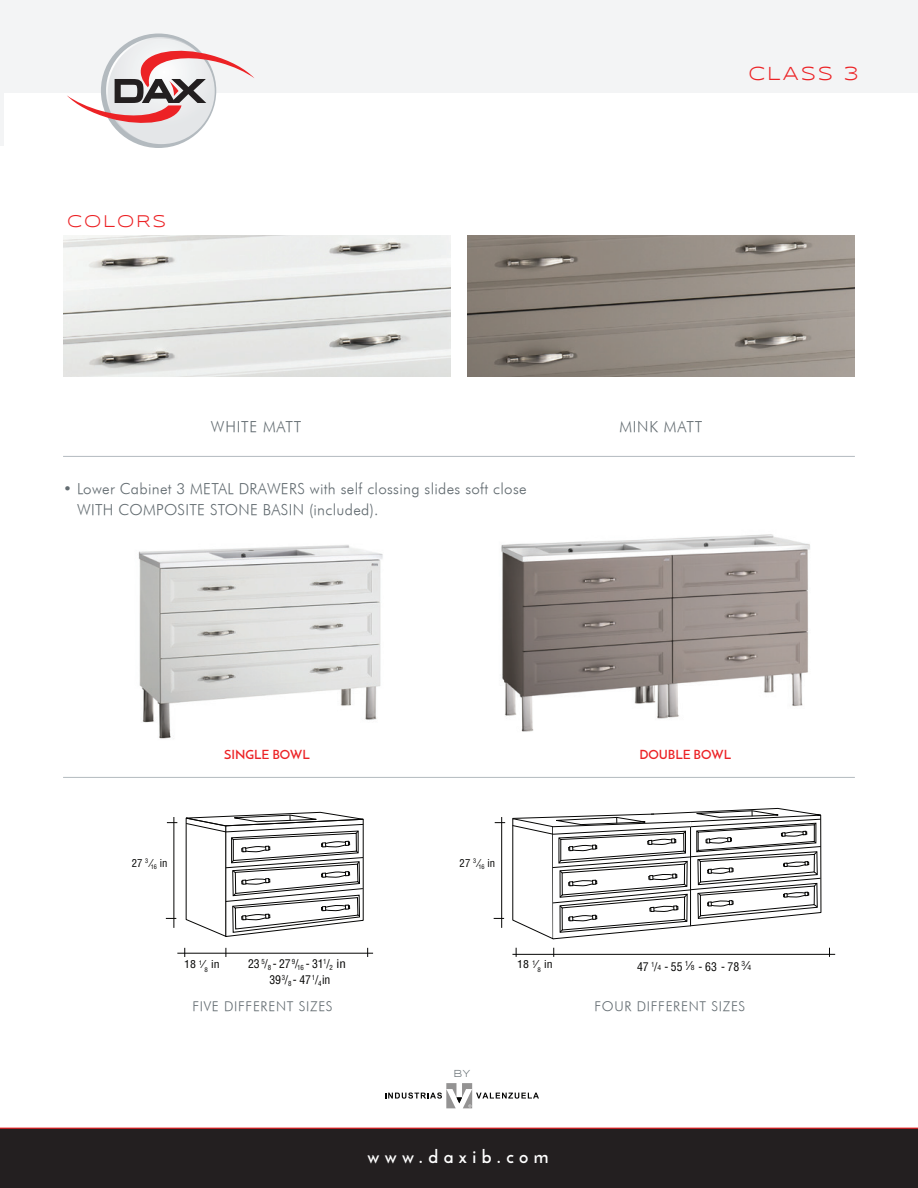
<style>
.page{position:relative;width:918px;height:1188px;background:#fff}
.page>*{position:absolute;margin:0;border:0;box-sizing:border-box;transform-origin:0 0}
.t1{font:19.5px "Syncopate";letter-spacing:.1em;color:#ec2225}
.t2{font:700 18px "Josefin Sans";letter-spacing:.3em;color:#fff}
.t3{font:17.55px "Syncopate";letter-spacing:.1em;color:#ec2225}
.t4{font:italic 15.15px/21px "Futura";letter-spacing:.02em;color:#636c71}
.t5{font:italic 15.15px "Futura";letter-spacing:.05em;color:#636c71}
.t6{font:italic 13.5px "Futura";letter-spacing:.05em;color:#636c71}
.t7{font:600 12.75px "Josefin Sans";color:#ec2225}
.t8{font:condensed 11.7px/16px "Helvetica LT Std";letter-spacing:-.02em;color:#050504;text-align:center}
.t9{font:condensed 11.7px "Helvetica LT Std";letter-spacing:-.02em;color:#050504;scale:1.1 1}
.t10{font:condensed 10.65px "Helvetica LT Std";color:#050504}
.t11{font:condensed 10.65px "Helvetica LT Std";color:#050504;scale:1.1 1}
.t12{font:10.5px "Syncopate";color:#636c71}
.t13{font:condensed 6.9px "Helvetica LT Std";color:#050504;scale:1.1 1}
.s1{font-size:6.9px}
</style>
<div class="page">
<img style="left:501px;top:534px;width:309px;height:198px">
<img style="left:138px;top:545px;width:245px;height:194px">
<svg style="left:385px;top:1083px;width:154px;height:25px"></svg>
<div style="left:0;top:0;width:918px;height:146px;background:#f3f4f5"></div>
<div style="left:5px;top:93px;width:913px;height:105px;background:#fff"></div>
<svg style="left:67px;top:37px;width:187px;height:107px"></svg>
<div style="left:0;top:1128px;width:918px;height:60px;background:#231f20"></div>
<hr style="left:0;top:1128px;width:918px;height:1px;background:#ec2225">
<img style="left:63px;top:236px;width:387px;height:141px">
<img style="left:468px;top:236px;width:387px;height:141px">
<hr style="left:63px;top:456px;width:792px;height:1px;background:#b3babf">
<hr style="left:63px;top:777px;width:792px;height:1px;background:#b3babf">
<hr style="left:174px;top:817px;width:1px;height:111px;background:#050504">
<hr style="left:501px;top:817px;width:1px;height:111px;background:#050504">
<svg style="left:186px;top:812px;width:178px;height:125px"></svg>
<hr style="left:177px;top:953px;width:196px;height:1px;background:#050504">
<hr style="left:512px;top:954px;width:323px;height:1px;background:#050504">
<svg style="left:512px;top:808px;width:310px;height:132px"></svg>
<p class="t3" style="left:67px;top:211px;width:101px">COLORS</p>
<p class="t5" style="left:211px;top:417px;width:92px">WHITE MATT</p>
<p class="t4" style="left:77px;top:478px;width:451px;text-indent:-14px">• Lower Cabinet 3 METAL DRAWERS with self clossing slides soft close<br>WITH COMPOSITE STONE BASIN (included).</p>
<p class="t1" style="left:748px;top:62px;width:112px">CLASS 3</p>
<p class="t5" style="left:619px;top:417px;width:84px">MINK MATT</p>
<p class="t7" style="left:224px;top:747px;width:87px">SINGLE BOWL</p>
<p class="t7" style="left:639px;top:747px;width:93px">DOUBLE BOWL</p>
<p class="t10" style="left:132px;top:856px;width:37px">27 <sup>3</sup> ⁄<sub>16</sub> in</p>
<p class="t10" style="left:460px;top:856px;width:37px">27 <sup>3</sup> ⁄<sub>16</sub> in</p>
<p class="t8" style="left:248px;top:956px;width:99px">23 <sup>5</sup>/<sub>8</sub> - 27 <sup>9</sup>/<sub>16</sub> - 31<sup>1</sup>/<sub>2</sub> in<br>39<sup>3</sup>/<sub>8</sub> - 47<sup>1</sup>/<sub>4</sub>in</p>
<p class="t13" style="left:685px;top:959px;width:5px">1</p>
<p class="t11" style="left:184px;top:958px;width:34px">18 <sup>1</sup>⁄<sub>8</sub> in</p>
<p class="t11" style="left:517px;top:958px;width:34px">18 <sup>1</sup>⁄<sub>8</sub> in</p>
<p class="t8" style="left:651px;top:958px;width:33px"><sup>1</sup>/ - 55</p>
<p class="t13" style="left:742px;top:959px;width:5px">3</p>
<p class="t8" style="left:637px;top:958px;width:26px">47 <span class="s1">4</span></p>
<p class="t9" style="left:689px;top:959px;width:55px">⁄<span class="s1">8</span> - 63 - 78 ⁄</p>
<p class="t13" style="left:748px;top:964px;width:5px">4</p>
<p class="t6" style="left:192px;top:998px;width:142px">FIVE DIFFERENT SIZES</p>
<p class="t6" style="left:595px;top:998px;width:152px">FOUR DIFFERENT SIZES</p>
<p class="t12" style="left:454px;top:1067px;width:18px">BY</p>
<p class="t2" style="left:368px;top:1145px;width:182px">www.daxib.com</p>
</div>
